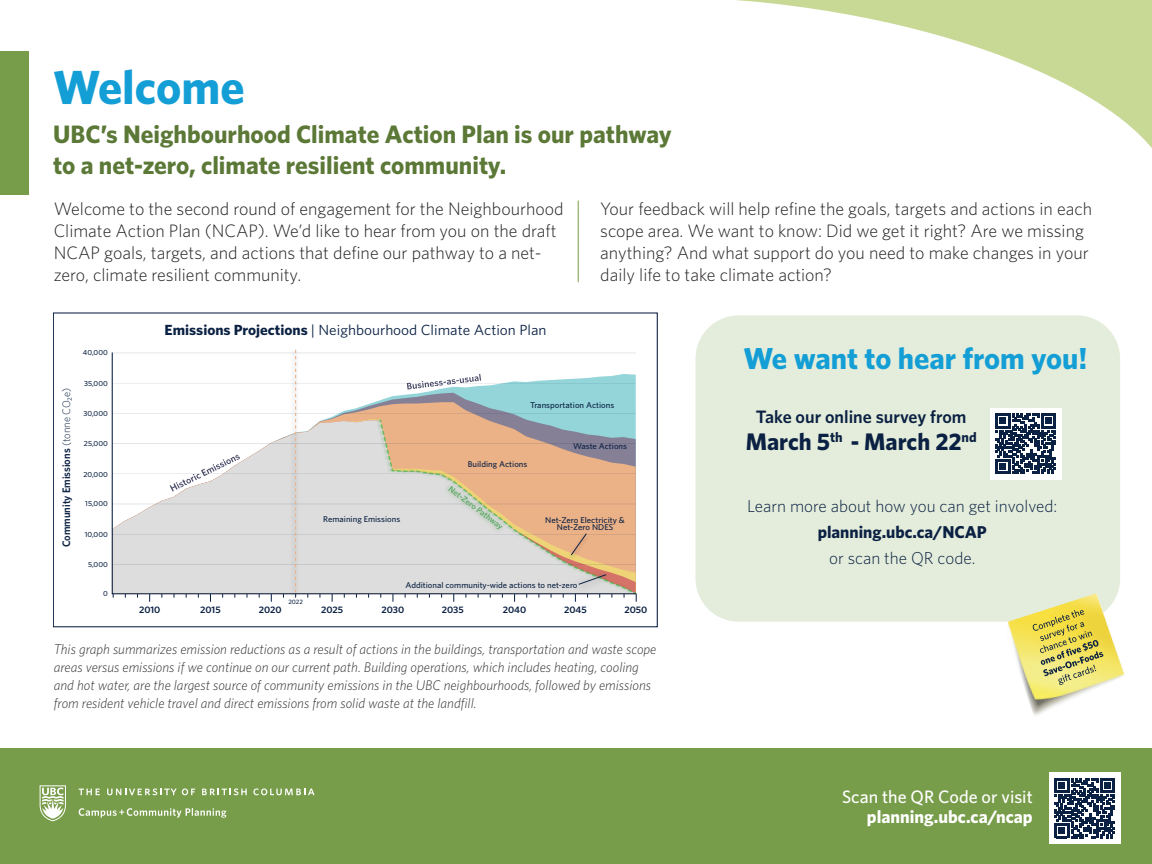
<style>
.page{position:relative;width:1152px;height:864px;background:#fff}
.page>*{position:absolute;margin:0;border:0;box-sizing:border-box;transform-origin:0 0}
.t1{font:700 48px "Whitney";color:#149ed6}
.t2{font:700 30.4px "Whitney";color:#149ed6}
.t3{font:700 25.2px/30.2px "Whitney";color:#5b7836}
.t4{font:700 24px "Whitney";color:#0b2143}
.t5{font:300 18px/22px "Whitney";color:#231f20}
.t6{font:500 18px/20px "Whitney";color:#fff;text-align:right}
.t7{font:600 18px "Whitney";color:#0b2143}
.t8{font:300 17.2px/26.4px "Whitney";color:#0b2143;text-align:center}
.t9{font:14.72px "Whitney";color:#0b2143;scale:1.04 1}
.t10{font:italic 300 14px/18px "Whitney";color:#323332}
.t11{font:600 10.92px "Whitney";color:#0b2143;scale:.96 1}
.t12{font:600 9.44px "Whitney";color:#0b2143;scale:1.04 1}
.t13{font:500 8.4px/7.4px "Whitney";color:#0b2143;text-align:center;scale:1.04 1}
.t14{font:500 7.36px "Whitney";color:#0b2143;scale:1.04 1}
.t15{font:500 6.32px "Whitney";color:#0b2143;scale:1.04 1}
.s1{font-weight:300}
.s2{font-weight:700}
</style>
<div class="page">
<div style="left:0;top:749px;width:1152px;height:115px;background:#789d4a"></div>
<svg style="left:40px;top:785px;width:26px;height:36px"></svg>
<svg style="left:79px;top:789px;width:21px;height:6px"></svg>
<svg style="left:107px;top:788px;width:88px;height:7px"></svg>
<svg style="left:202px;top:789px;width:45px;height:6px"></svg>
<svg style="left:253px;top:788px;width:62px;height:7px"></svg>
<svg style="left:79px;top:808px;width:147px;height:10px"></svg>
<svg style="left:736px;top:0;width:416px;height:148px"></svg>
<div style="left:0;top:52px;width:28px;height:143px;background:#789d4a"></div>
<svg style="left:53px;top:312px;width:605px;height:315px"></svg>
<svg style="left:111px;top:351px;width:526px;height:244px"></svg>
<hr style="left:112px;top:353px;width:524px;height:1px;background:#0b2143">
<hr style="left:112px;top:383px;width:524px;height:1px;background:#0b2143">
<hr style="left:112px;top:413px;width:524px;height:1px;background:#0b2143">
<hr style="left:112px;top:443px;width:524px;height:1px;background:#0b2143">
<hr style="left:112px;top:474px;width:524px;height:1px;background:#0b2143">
<hr style="left:112px;top:504px;width:524px;height:1px;background:#0b2143">
<hr style="left:112px;top:534px;width:524px;height:1px;background:#0b2143">
<hr style="left:112px;top:564px;width:524px;height:1px;background:#0b2143">
<img style="left:287px;top:343px;width:15px;height:259px">
<svg style="left:295px;top:347px;width:2px;height:250px"></svg>
<svg style="left:170px;top:455px;width:70px;height:37px"></svg>
<svg style="left:407px;top:374px;width:74px;height:16px"></svg>
<svg style="left:378px;top:418px;width:260px;height:183px;background:#d9c1ad"></svg>
<div style="left:1049px;top:773px;width:71px;height:71px;background:#fff"></div>
<svg style="left:1055px;top:778px;width:60px;height:60px"></svg>
<div style="left:696px;top:315px;width:424px;height:307px;background:#e4eddb;border-radius:43px"></div>
<hr style="left:578px;top:201px;width:1px;height:81px;background:#789d4a">
<img style="left:1006px;top:593px;width:119px;height:123px">
<svg style="left:1032px;top:610px;width:72px;height:75px;background:#d4c85c"></svg>
<div style="left:990px;top:408px;width:71px;height:71px;background:#fff"></div>
<svg style="left:996px;top:414px;width:60px;height:60px"></svg>
<p class="t1" style="left:53px;top:55px;width:193px">Welcome</p>
<p class="t3" style="left:53px;top:119px;width:620px">UBC’s Neighbourhood Climate Action Plan is our pathway to a net-zero, climate resilient community.</p>
<p class="t5" style="left:54px;top:197px;width:511px">Welcome to the second round of engagement for the Neighbourhood Climate Action Plan (NCAP). We’d like to hear from you on the draft NCAP goals, targets, and actions that define our pathway to a net&shy;zero, climate resilient community.</p>
<p class="t5" style="left:600px;top:197px;width:493px">Your feedback will help refine the goals, targets and actions in each scope area. We want to know: Did we get it right? Are we missing anything? And what support do you need to make changes in your daily life to take climate action?</p>
<p class="t11" style="left:59px;top:547px;width:168px;rotate:-90deg">Community Emissions <span class="s1">(tonne CO2e)</span></p>
<p class="t14" style="left:83px;top:348px;width:25px">40,000</p>
<p class="t14" style="left:84px;top:378px;width:24px">35,000</p>
<p class="t14" style="left:84px;top:408px;width:25px">30,000</p>
<p class="t14" style="left:84px;top:439px;width:24px">25,000</p>
<p class="t14" style="left:83px;top:469px;width:25px">20,000</p>
<p class="t14" style="left:85px;top:499px;width:23px">15,000</p>
<p class="t14" style="left:85px;top:530px;width:24px">10,000</p>
<p class="t14" style="left:88px;top:560px;width:21px">5,000</p>
<p class="t14" style="left:103px;top:589px;width:6px">0</p>
<p class="t9" style="left:165px;top:320px;width:369px"><span class="s2">Emissions Projections</span> | Neighbourhood Climate Action Plan</p>
<p class="t13" style="left:530px;top:402px;width:82px">Transportation Actions</p>
<p class="t13" style="left:468px;top:461px;width:59px">Building Actions</p>
<p class="t13" style="left:573px;top:442px;width:53px">Waste Actions</p>
<p class="t13" style="left:323px;top:515px;width:75px">Remaining Emissions</p>
<p class="t13" style="left:545px;top:516px;width:78px">Net-Zero Electricity &amp;<br>Net-Zero NDES</p>
<p class="t13" style="left:405px;top:581px;width:167px">Additional community-wide actions to net-zero</p>
<p class="t15" style="left:288px;top:598px;width:15px">2022</p>
<p class="t12" style="left:139px;top:603px;width:22px">2010</p>
<p class="t12" style="left:200px;top:603px;width:21px">2015</p>
<p class="t12" style="left:259px;top:603px;width:24px">2020</p>
<p class="t12" style="left:321px;top:603px;width:23px">2025</p>
<p class="t12" style="left:382px;top:603px;width:23px">2030</p>
<p class="t12" style="left:442px;top:603px;width:23px">2035</p>
<p class="t12" style="left:503px;top:603px;width:24px">2040</p>
<p class="t12" style="left:564px;top:603px;width:23px">2045</p>
<p class="t12" style="left:624px;top:603px;width:24px">2050</p>
<p class="t10" style="left:54px;top:639px;width:604px">This graph summarizes emission reductions as a result of actions in the buildings, transportation and waste scope areas versus emissions if we continue on our current path. Building operations, which includes heating, cooling and hot water, are the largest source of community emissions in the UBC neighbourhoods, followed by emissions from resident vehicle travel and direct emissions from solid waste at the landfill.</p>
<p class="t2" style="left:744px;top:338px;width:345px">We want to hear from you!</p>
<p class="t7" style="left:756px;top:404px;width:212px">Take our online survey from</p>
<p class="t4" style="left:746px;top:426px;width:233px">March 5<sup>th</sup> - March 22<sup>nd</sup></p>
<p class="t8" style="left:747px;top:492px;width:312px">Learn more about how you can get involved: <span class="s2">planning.ubc.ca/NCAP</span></p>
<p class="t8" style="left:829px;top:545px;width:148px">or scan the QR code.</p>
<p class="t6" style="left:842px;top:786px;width:192px">Scan the QR Code or visit <span class="s2">planning.ubc.ca/ncap</span></p>
</div>
